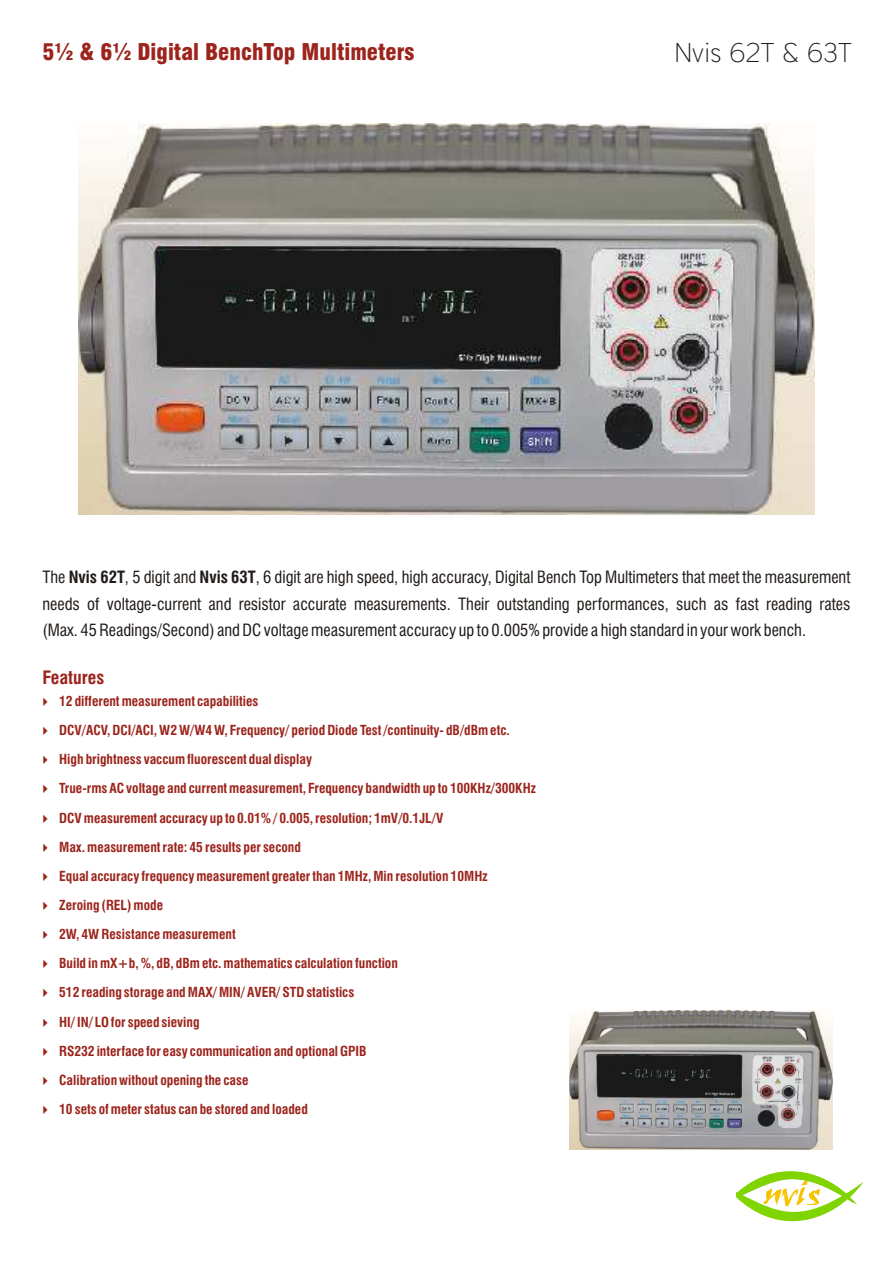
<style>
.page{position:relative;width:893px;height:1263px;background:#fff}
.page>*{position:absolute;margin:0;border:0;box-sizing:border-box;transform-origin:0 0}
.t1{font:100 27px "District";color:#1f1a17}
.t2{font:900 condensed 22.5px "Swiss 721 BT";color:#9c241c}
.t3{font:700 condensed 18px "Swiss 721 BT";color:#9c241c}
.t4{font:condensed 16.5px/26.4px "Swiss 721 BT";color:#1f1a17;text-align:justify}
.t5{font:700 condensed 13.5px/29.1px "Swiss 721 BT";color:#9c241c}
.s1{font-weight:700}
</style>
<div class="page">
<img style="left:78px;top:123px;width:737px;height:392px">
<div style="left:166px;top:251px;width:104px;height:33px;background:#1a1a1a"></div>
<div style="left:335px;top:479px;width:396px;height:27px;background:#9e9ca1"></div>
<img style="left:569px;top:1010px;width:263px;height:140px">
<div style="left:601px;top:1055px;width:37px;height:12px;background:#1a1a1a"></div>
<div style="left:661px;top:1137px;width:141px;height:10px;background:#9e9ca1"></div>
<svg style="left:736px;top:1171px;width:128px;height:51px"></svg>
<h2 class="t2" style="left:43px;top:43px;width:373px">5½ &amp; 6½ Digital BenchTop Multimeters</h2>
<h1 class="t1" style="left:675px;top:40px;width:179px">Nvis 62T &amp; 63T</h1>
<p class="t4" style="left:43px;top:566px;width:809px">The <span class="s1">Nvis 62T</span>, 5 digit and <span class="s1">Nvis 63T</span>, 6 digit are high speed, high accuracy, Digital Bench Top Multimeters that meet the measurement needs of voltage-current and resistor accurate measurements. Their outstanding performances, such as fast reading rates (Max. 45 Readings/Second) and DC voltage measurement accuracy up to 0.005% provide a high standard in your work bench.</p>
<h3 class="t3" style="left:43px;top:671px;width:63px">Features</h3>
<p class="t5" style="left:59px;top:688px;width:478px">12 different measurement capabilities<br>DCV/ACV, DCI/ACI, W2 W/W4 W, Frequency/ period Diode Test /continuity- dB/dBm etc.<br>High brightness vaccum fluorescent dual display<br>True-rms AC voltage and current measurement, Frequency bandwidth up to 100KHz/300KHz DCV measurement accuracy up to 0.01% / 0.005, resolution; 1mV/0.1JL/V<br>Max. measurement rate: 45 results per second<br>Equal accuracy frequency measurement greater than 1MHz, Min resolution 10MHz<br>Zeroing (REL) mode<br>2W, 4W Resistance measurement<br>Build in mX+b, %, dB, dBm etc. mathematics calculation function<br>512 reading storage and MAX/ MIN/ AVER/ STD statistics<br>HI/ IN/ LO for speed sieving<br>RS232 interface for easy communication and optional GPIB<br>Calibration without opening the case<br>10 sets of meter status can be stored and loaded</p>
</div>
